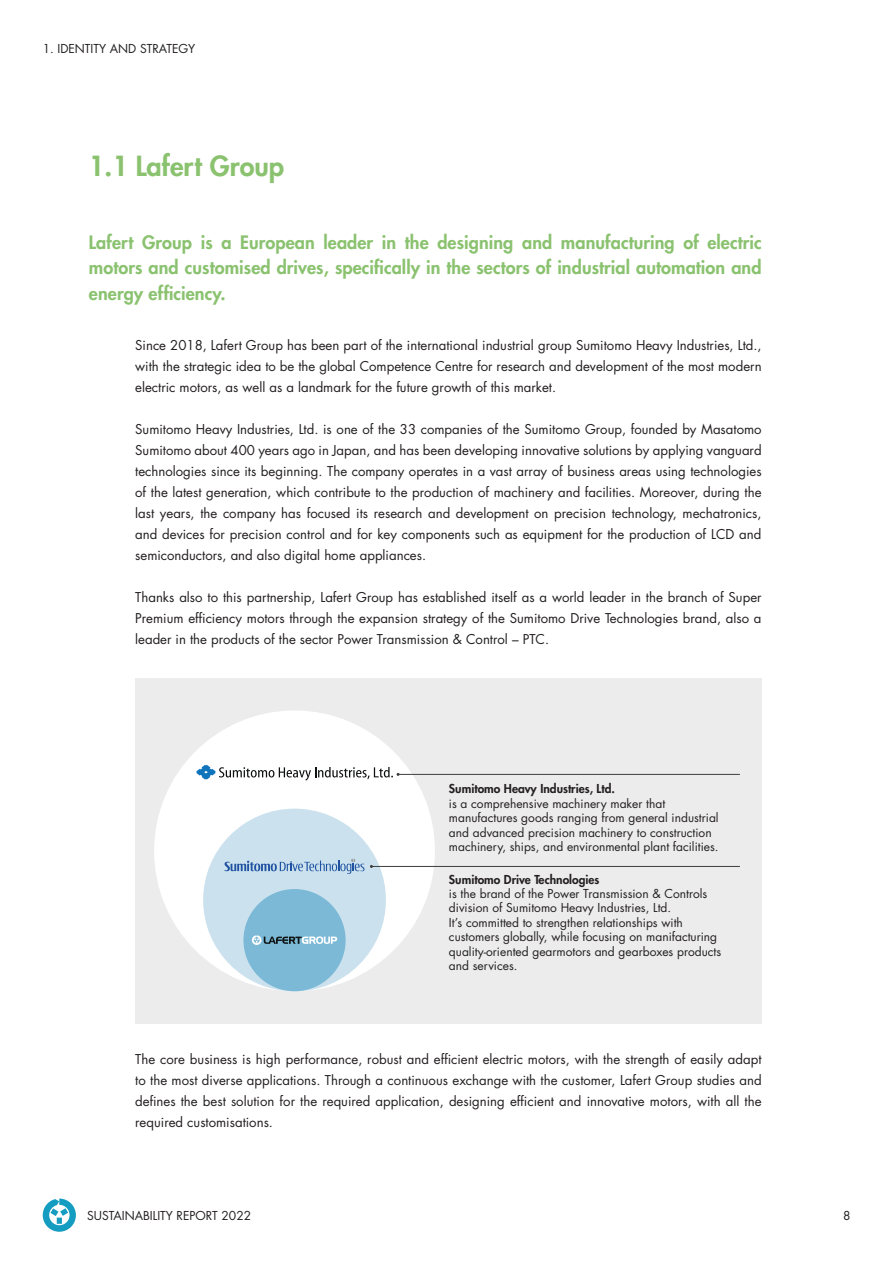
<style>
.page{position:relative;width:893px;height:1263px;background:#fff}
.page>*{position:absolute;margin:0;border:0;box-sizing:border-box;transform-origin:0 0}
.t1{font:800 27px "Futura Std";color:#8ac26f}
.t2{font:800 18px/25.5px "Futura Std";letter-spacing:.005em;color:#8ac26f;text-align:justify}
.t3{font:13.2px/21px "Futura Std";color:#231f20;text-align:justify}
.t4{font:12px/14.4px "Futura Std";color:#231f20}
.t5{font:800 12px "Futura Std";color:#231f20}
</style>
<div class="page">
<div style="left:135px;top:678px;width:627px;height:345px;background:#ececec"></div>
<div style="left:154px;top:710px;width:281px;height:281px;background:#fff;border-radius:50%"></div>
<div style="left:203px;top:809px;width:183px;height:182px;background:#cbe2ee;border-radius:50%"></div>
<div style="left:243px;top:889px;width:103px;height:102px;background:#7bb9d7;border-radius:50%"></div>
<svg style="left:252px;top:935px;width:85px;height:10px"></svg>
<hr style="left:398px;top:774px;width:342px;height:1px;background:#3e3e3f">
<svg style="left:196px;top:765px;width:204px;height:15px"></svg>
<hr style="left:371px;top:866px;width:369px;height:1px;background:#3e3e3f">
<svg style="left:225px;top:858px;width:148px;height:16px"></svg>
<svg style="left:43px;top:1198px;width:33px;height:34px"></svg>
<p class="t4" style="left:43px;top:41px;width:154px">1. IDENTITY AND STRATEGY</p>
<p class="t1" style="left:89px;top:149px;width:197px">1.1 Lafert Group</p>
<p class="t2" style="left:89px;top:229px;width:674px">Lafert Group is a European leader in the designing and manufacturing of electric motors and customised drives, specifically in the sectors of industrial automation and energy efficiency.</p>
<p class="t3" style="left:135px;top:335px;width:628px">Since 2018, Lafert Group has been part of the international industrial group Sumitomo Heavy Industries, Ltd., with the strategic idea to be the global Competence Centre for research and development of the most modern electric motors, as well as a landmark for the future growth of this market.</p>
<p class="t3" style="left:135px;top:419px;width:628px">Sumitomo Heavy Industries, Ltd. is one of the 33 companies of the Sumitomo Group, founded by Masatomo Sumitomo about 400 years ago in Japan, and has been developing innovative solutions by applying vanguard technologies since its beginning. The company operates in a vast array of business areas using technologies of the latest generation, which contribute to the production of machinery and facilities. Moreover, during the last years, the company has focused its research and development on precision technology, mechatronics, and devices for precision control and for key components such as equipment for the production of LCD and semiconductors, and also digital home appliances.</p>
<p class="t3" style="left:135px;top:587px;width:628px">Thanks also to this partnership, Lafert Group has established itself as a world leader in the branch of Super Premium efficiency motors through the expansion strategy of the Sumitomo Drive Technologies brand, also a leader in the products of the sector Power Transmission &amp; Control – PTC.</p>
<p class="t5" style="left:449px;top:781px;width:167px">Sumitomo Heavy Industries, Ltd.</p>
<p class="t4" style="left:449px;top:796px;width:271px">is a comprehensive machinery maker that manufactures goods ranging from general industrial and advanced precision machinery to construction machinery, ships, and environmental plant facilities.</p>
<p class="t5" style="left:449px;top:871px;width:152px">Sumitomo Drive Technologies</p>
<p class="t4" style="left:449px;top:886px;width:260px">is the brand of the Power Transmission &amp; Controls division of Sumitomo Heavy Industries, Ltd.</p>
<p class="t4" style="left:449px;top:915px;width:235px">It’s committed to strengthen relationships with</p>
<p class="t4" style="left:449px;top:930px;width:270px">customers globally, while focusing on manifacturing</p>
<p class="t4" style="left:449px;top:944px;width:274px">quality-oriented gearmotors and gearboxes products</p>
<p class="t4" style="left:449px;top:958px;width:70px">and services.</p>
<p class="t3" style="left:135px;top:1049px;width:628px">The core business is high performance, robust and efficient electric motors, with the strength of easily adapt to the most diverse applications. Through a continuous exchange with the customer, Lafert Group studies and defines the best solution for the required application, designing efficient and innovative motors, with all the required customisations.</p>
<p class="t4" style="left:87px;top:1208px;width:165px">SUSTAINABILITY REPORT 2022</p>
<p class="t4" style="left:843px;top:1208px;width:9px">8</p>
</div>
